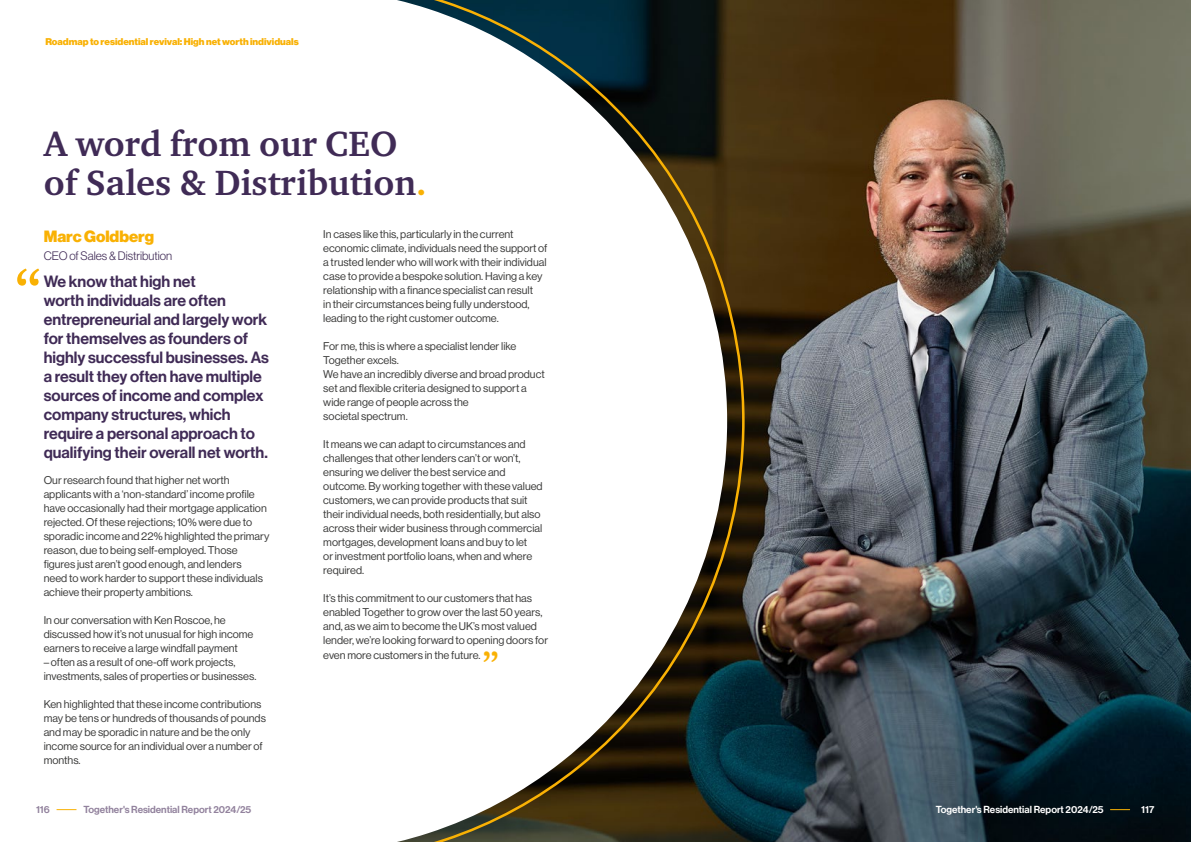
<style>
.page{position:relative;width:1191px;height:842px;background:#fff}
.page>*{position:absolute;margin:0;border:0;box-sizing:border-box;transform-origin:0 0}
.t1{font:700 56.5px "Charter ITC Pro";color:#f9b104}
.t2{font:700 36px/39px "Charter ITC Pro";color:#402b56}
.t3{font:700 35.3px "Charter ITC Pro";color:#f9b104}
.t4{font:16px/19px "N Haas Grotesk DS Pro 65 Md";color:#402b56}
.t5{font:16px "N Haas Grotesk DS Pro 95 Blk";color:#f9b104}
.t6{font:12px "N Haas Grotesk DS Pro 45 Lt";color:#402b56}
.t7{font:11px/14px "N Haas Grotesk DS Pro 55 Rg";color:#3c3c3b}
.t8{font:10px "N Haas Grotesk DS Pro 65 Md";color:#92829d}
.t9{font:10px "N Haas Grotesk DS Pro 65 Md";color:#fff}
.t10{font:9.6px "N Haas Grotesk DS Pro 95 Blk";color:#f9b104}
.s1{color:#f9b104}
</style>
<div class="page">
<img style="left:746px;top:0;width:445px;height:842px">
<svg style="left:397px;top:0;width:349px;height:842px"></svg>
<svg style="left:1110px;top:809px;width:20px;height:1px"></svg>
<svg style="left:57px;top:809px;width:19px;height:1px"></svg>
<p class="t10" style="left:45px;top:36px;width:255px">Roadmap to residential revival: High net worth individuals</p>
<h2 class="t2" style="left:44px;top:124px;width:384px">A word from our CEO of Sales &amp; Distribution<span class="s1">.</span></h2>
<p class="t7" style="left:323px;top:228px;width:226px">In cases like this, particularly in the current economic climate, individuals need the support of a trusted lender who will work with their individual case to provide a bespoke solution. Having a key relationship with a finance specialist can result<br>in their circumstances being fully understood, leading to the right customer outcome.</p>
<p class="t7" style="left:323px;top:340px;width:223px">For me, this is where a specialist lender like Together excels.<br>We have an incredibly diverse and broad product set and flexible criteria designed to support a wide range of people across the<br>societal spectrum.</p>
<p class="t7" style="left:323px;top:438px;width:221px">It means we can adapt to circumstances and challenges that other lenders can’t or won’t, ensuring we deliver the best service and outcome. By working together with these valued customers, we can provide products that suit their individual needs, both residentially, but also across their wider business through commercial mortgages, development loans and buy to let<br>or investment portfolio loans, when and where required.</p>
<p class="t7" style="left:323px;top:592px;width:226px">It’s this commitment to our customers that has enabled Together to grow over the last 50 years, and, as we aim to become the UK’s most valued lender, we’re looking forward to opening doors for even more customers in the future.</p>
<h3 class="t5" style="left:44px;top:227px;width:112px">Marc Goldberg</h3>
<p class="t6" style="left:44px;top:249px;width:130px">CEO of Sales &amp; Distribution</p>
<p class="t4" style="left:44px;top:272px;width:227px">We know that high net<br>worth individuals are often entrepreneurial and largely work for themselves as founders of highly successful businesses. As a result they often have multiple sources of income and complex company structures, which require a personal approach to qualifying their overall net worth.</p>
<p class="t7" style="left:44px;top:473px;width:227px">Our research found that higher net worth applicants with a ‘non-standard’ income profile have occasionally had their mortgage application rejected. Of these rejections; 10% were due to sporadic income and 22% highlighted the primary reason, due to being self-employed. Those figures just aren’t good enough, and lenders<br>need to work harder to support these individuals achieve their property ambitions.</p>
<p class="t7" style="left:44px;top:613px;width:211px">In our conversation with Ken Roscoe, he discussed how it’s not unusual for high income earners to receive a large windfall payment</p>
<p class="t7" style="left:44px;top:655px;width:214px">– often as a result of one-off work projects, investments, sales of properties or businesses.</p>
<p class="t7" style="left:44px;top:697px;width:224px">Ken highlighted that these income contributions may be tens or hundreds of thousands of pounds and may be sporadic in nature and be the only income source for an individual over a number of months.</p>
<h1 class="t1" style="left:14px;top:254px;width:28px">“</h1>
<h3 class="t3" style="left:482px;top:642px;width:18px">”</h3>
<p class="t8" style="left:36px;top:803px;width:15px">116</p>
<p class="t8" style="left:83px;top:804px;width:169px">Together's Residential Report 2024/25</p>
<p class="t9" style="left:935px;top:804px;width:169px">Together's Residential Report 2024/25</p>
<p class="t9" style="left:1141px;top:803px;width:15px">117</p>
</div>
